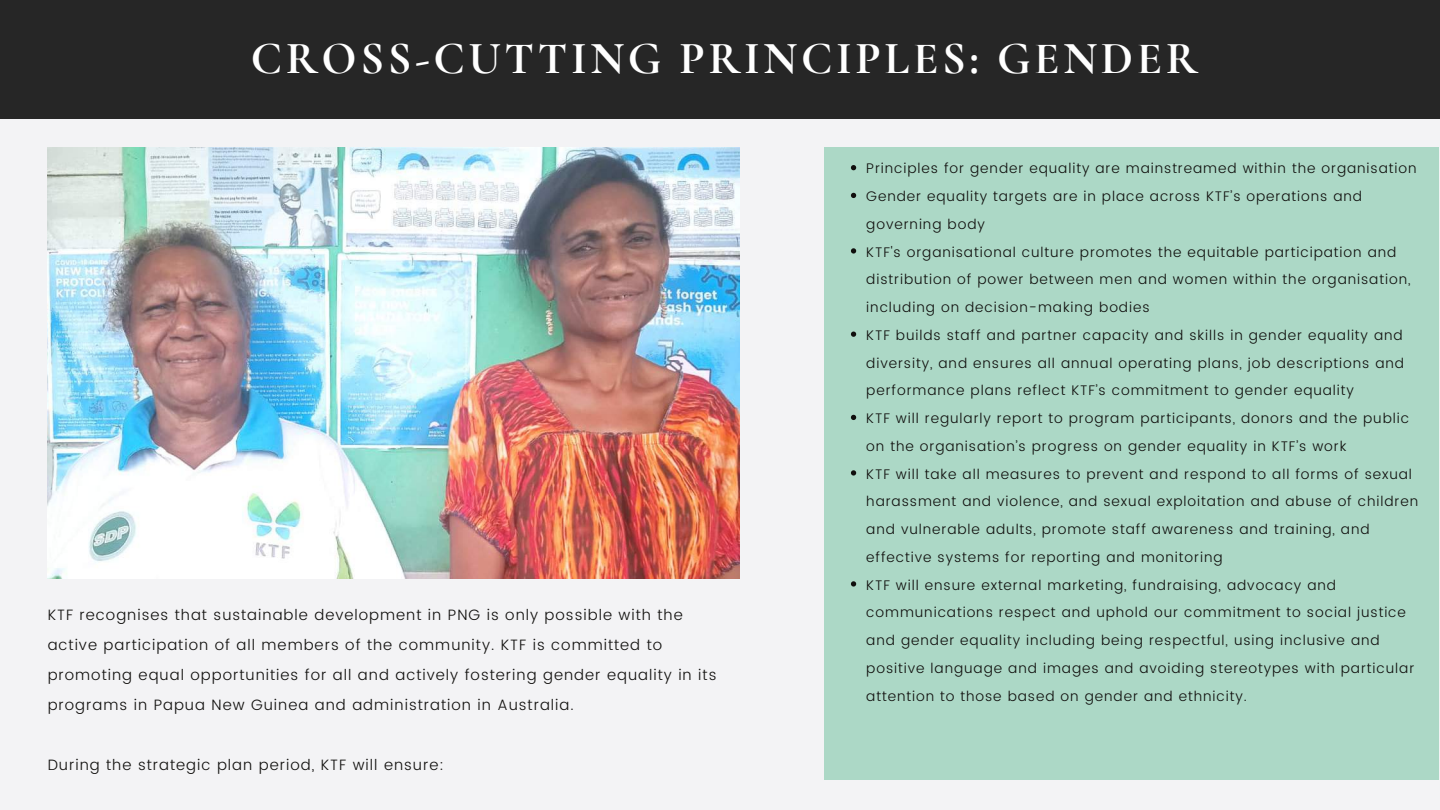
<style>
.page{position:relative;width:1440px;height:810px;background:#f3f3f5}
.page>*{position:absolute;margin:0;border:0;box-sizing:border-box;transform-origin:0 0}
.t1{font:700 46px "Cormorant Garamond";letter-spacing:.08em;color:#fff}
.t2{font:300 15px/30px "Poppins";letter-spacing:.065em;color:#100f0d}
.t3{font:300 13.9px/27.8px "Poppins";letter-spacing:.065em;color:#100f0d}
</style>
<div class="page">
<div style="left:824px;top:148px;width:615px;height:632px;background:#acd8c6"></div>
<div style="left:0;top:0;width:1440px;height:118px;background:#262626"></div>
<img style="left:48px;top:148px;width:691px;height:430px">
<svg style="left:851px;top:165px;width:5px;height:5px"></svg>
<svg style="left:851px;top:193px;width:5px;height:5px"></svg>
<svg style="left:851px;top:248px;width:5px;height:6px"></svg>
<svg style="left:851px;top:332px;width:5px;height:5px"></svg>
<svg style="left:851px;top:415px;width:5px;height:5px"></svg>
<svg style="left:851px;top:470px;width:5px;height:6px"></svg>
<svg style="left:851px;top:581px;width:5px;height:6px"></svg>
<h1 class="t1" style="left:251px;top:31px;width:949px">CROSS-CUTTING PRINCIPLES: GENDER</h1>
<p class="t2" style="left:48px;top:600px;width:670px">KTF recognises that sustainable development in PNG is only possible with the active participation of all members of the community. KTF is committed to promoting equal opportunities for all and actively fostering gender equality in its programs in Papua New Guinea and administration in Australia.</p>
<p class="t2" style="left:48px;top:750px;width:398px">During the strategic plan period, KTF will ensure:</p>
<p class="t3" style="left:866px;top:155px;width:553px">Principles for gender equality are mainstreamed within the organisation Gender equality targets are in place across KTF’s operations and governing body<br>KTF's organisational culture promotes the equitable participation and distribution of power between men and women within the organisation, including on decision-making bodies<br>KTF builds staff and partner capacity and skills in gender equality and diversity, and ensures all annual operating plans, job descriptions and performance plans reflect KTF’s commitment to gender equality<br>KTF will regularly report to program participants, donors and the public on the organisation’s progress on gender equality in KTF’s work<br>KTF will take all measures to prevent and respond to all forms of sexual harassment and violence, and sexual exploitation and abuse of children and vulnerable adults, promote staff awareness and training, and effective systems for reporting and monitoring<br>KTF will ensure external marketing, fundraising, advocacy and communications respect and uphold our commitment to social justice and gender equality including being respectful, using inclusive and positive language and images and avoiding stereotypes with particular attention to those based on gender and ethnicity.</p>
</div>
